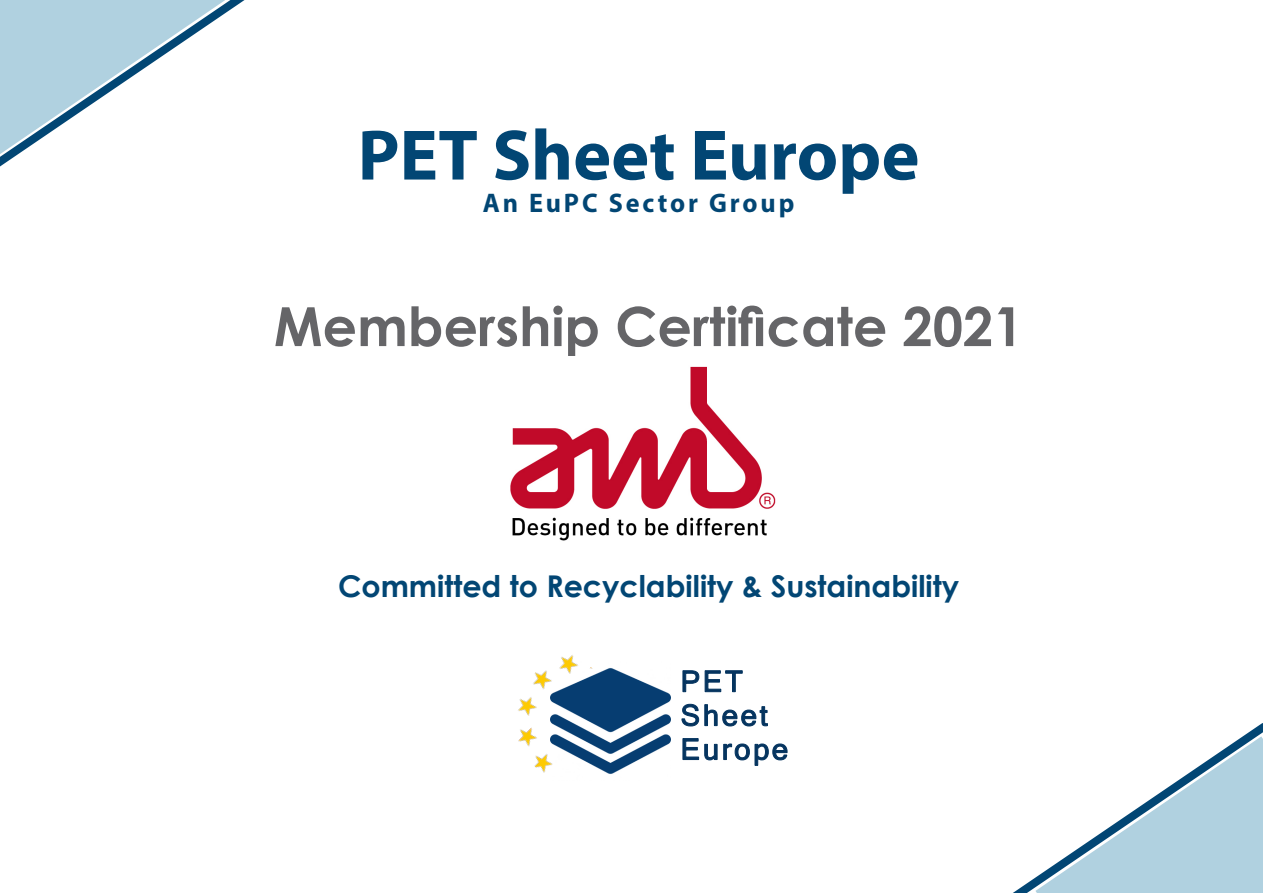
<style>
.page{position:relative;width:1263px;height:893px;background:#fff}
.page>*{position:absolute;margin:0;border:0;box-sizing:border-box;transform-origin:0 0}
.t1{font:700 72px "Myriad Pro";color:#024674}
.t2{font:700 54px "Century Gothic";color:#656568}
.t3{font:700 30px "Century Gothic";color:#024674}
.t4{font:700 27px "Myriad Pro";letter-spacing:.11em;color:#024674}
</style>
<div class="page">
<svg style="left:1013px;top:723px;width:250px;height:170px"></svg>
<svg style="left:0;top:0;width:245px;height:166px"></svg>
<svg style="left:682px;top:670px;width:61px;height:23px"></svg>
<svg style="left:681px;top:703px;width:87px;height:24px"></svg>
<svg style="left:682px;top:738px;width:106px;height:28px"></svg>
<img style="left:627px;top:675px;width:43px;height:91px">
<img style="left:518px;top:655px;width:109px;height:119px">
<img style="left:510px;top:366px;width:266px;height:175px">
<p class="t1" style="left:358px;top:108px;width:563px">PET Sheet Europe</p>
<p class="t4" style="left:483px;top:186px;width:313px">An EuPC Sector Group</p>
<p class="t2" style="left:274px;top:285px;width:751px">Membership Certificate 2021</p>
<p class="t3" style="left:338px;top:563px;width:622px">Committed to Recyclability &amp; Sustainability</p>
</div>
